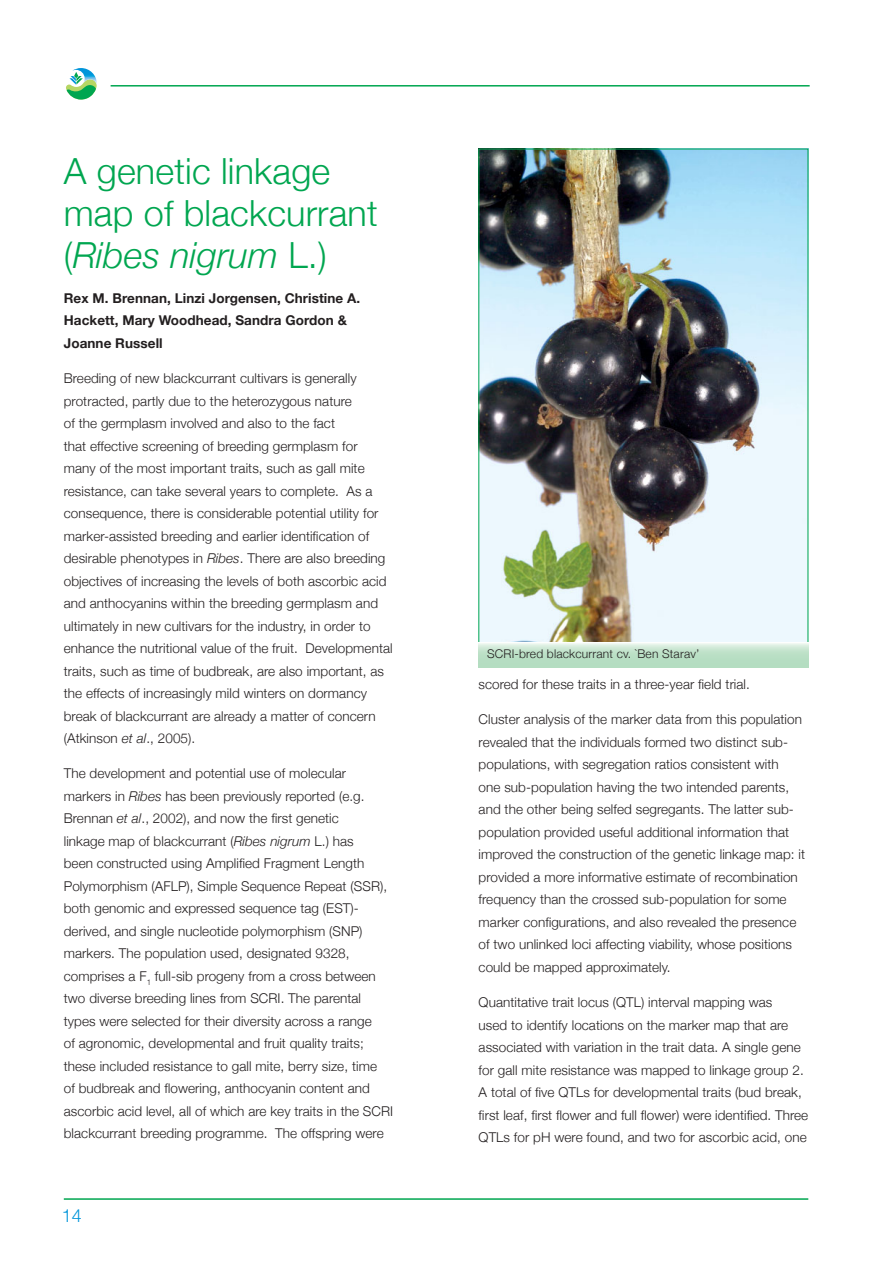
<style>
.page{position:relative;width:893px;height:1263px;background:#fff}
.page>*{position:absolute;margin:0;border:0;box-sizing:border-box;transform-origin:0 0}
.t1{font:300 36px/42px "Helvetica Neue";letter-spacing:.005em;color:#00a650}
.t2{font:300 18px "Helvetica Neue";color:#0095da}
.t3{font:300 13.5px/22.5px "Helvetica Neue";letter-spacing:.005em;color:#231f20}
.t4{font:700 13.5px/22.5px "Helvetica Neue";letter-spacing:.005em;color:#231f20}
.t5{font:300 12px "Helvetica Neue";letter-spacing:.015em;color:#231f20}
.s1{font-style:italic}
</style>
<div class="page">
<hr style="left:64px;top:1198px;width:744px;height:2px;background:#00a650">
<svg style="left:66px;top:68px;width:31px;height:32px"></svg>
<hr style="left:111px;top:85px;width:698px;height:2px;background:#00a650">
<img style="left:480px;top:151px;width:326px;height:490px">
<svg style="left:478px;top:643px;width:330px;height:25px"></svg>
<h1 class="t1" style="left:64px;top:149px;width:315px">A genetic linkage map of blackcurrant (<span class="s1">Ribes nigrum</span> L.)</h1>
<p class="t4" style="left:64px;top:287px;width:298px">Rex M. Brennan, Linzi Jorgensen, Christine A.<br>Hackett, Mary Woodhead, Sandra Gordon &amp;<br>Joanne Russell</p>
<p class="t3" style="left:64px;top:367px;width:330px">Breeding of new blackcurrant cultivars is generally protracted, partly due to the heterozygous nature<br>of the germplasm involved and also to the fact<br>that effective screening of breeding germplasm for many of the most important traits, such as gall mite resistance, can take several years to complete. As a consequence, there is considerable potential utility for marker-assisted breeding and earlier identification of desirable phenotypes in <span class="s1">Ribes</span>. There are also breeding objectives of increasing the levels of both ascorbic acid and anthocyanins within the breeding germplasm and ultimately in new cultivars for the industry, in order to enhance the nutritional value of the fruit. Developmental traits, such as time of budbreak, are also important, as the effects of increasingly mild winters on dormancy break of blackcurrant are already a matter of concern (Atkinson <span class="s1">et al</span>., 2005).</p>
<p class="t3" style="left:64px;top:762px;width:331px">The development and potential use of molecular markers in <span class="s1">Ribes</span> has been previously reported (e.g.<br>Brennan <span class="s1">et al</span>., 2002), and now the first genetic<br>linkage map of blackcurrant (<span class="s1">Ribes nigrum</span> L.) has<br>been constructed using Amplified Fragment Length Polymorphism (AFLP), Simple Sequence Repeat (SSR), both genomic and expressed sequence tag (EST)- derived, and single nucleotide polymorphism (SNP) markers. The population used, designated 9328, comprises a F<sub>1</sub> full-sib progeny from a cross between two diverse breeding lines from SCRI. The parental types were selected for their diversity across a range<br>of agronomic, developmental and fruit quality traits; these included resistance to gall mite, berry size, time<br>of budbreak and flowering, anthocyanin content and ascorbic acid level, all of which are key traits in the SCRI blackcurrant breeding programme. The offspring were</p>
<h2 class="t2" style="left:62px;top:1205px;width:22px">14</h2>
<p class="t5" style="left:487px;top:646px;width:214px">SCRI-bred blackcurrant cv. `Ben Starav’</p>
<p class="t3" style="left:478px;top:673px;width:273px">scored for these traits in a three-year field trial.</p>
<p class="t3" style="left:478px;top:708px;width:328px">Cluster analysis of the marker data from this population revealed that the individuals formed two distinct sub&shy;populations, with segregation ratios consistent with<br>one sub-population having the two intended parents, and the other being selfed segregants. The latter sub&shy;population provided useful additional information that improved the construction of the genetic linkage map: it provided a more informative estimate of recombination frequency than the crossed sub-population for some marker configurations, and also revealed the presence of two unlinked loci affecting viability, whose positions could be mapped approximately.</p>
<p class="t3" style="left:478px;top:991px;width:331px">Quantitative trait locus (QTL) interval mapping was<br>used to identify locations on the marker map that are associated with variation in the trait data. A single gene for gall mite resistance was mapped to linkage group 2.<br>A total of five QTLs for developmental traits (bud break, first leaf, first flower and full flower) were identified. Three QTLs for pH were found, and two for ascorbic acid, one</p>
</div>
